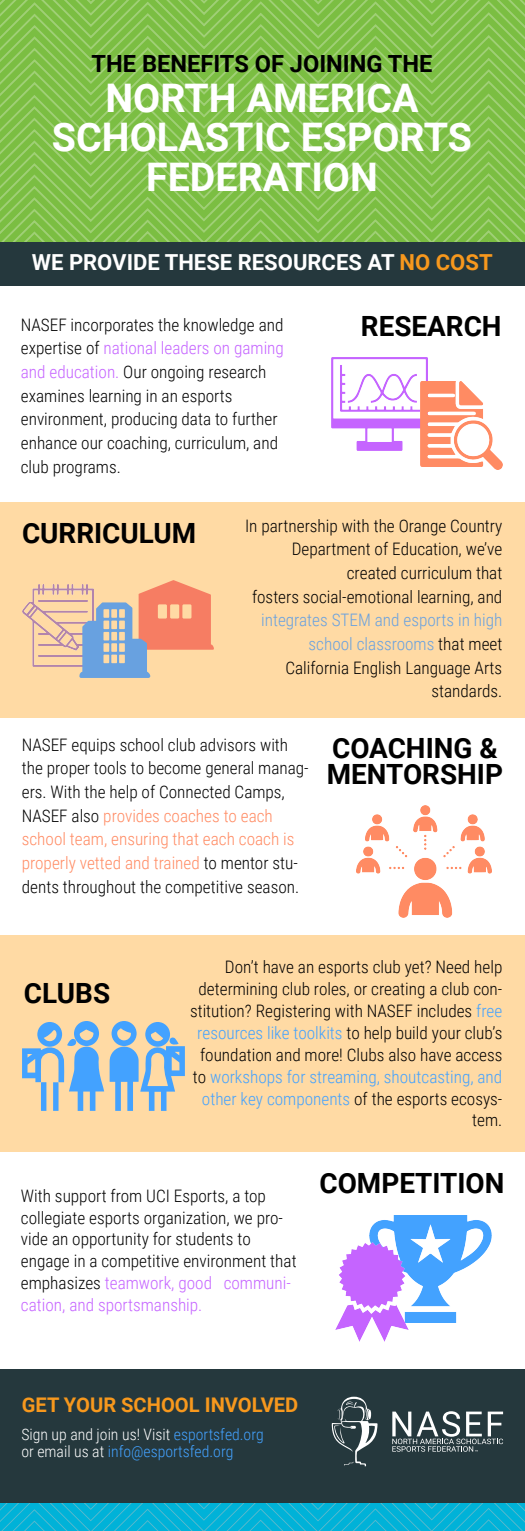
<style>
.page{position:relative;width:525px;height:1531px;background:#fff}
.page>*{position:absolute;margin:0;border:0;box-sizing:border-box;transform-origin:0 0}
.t1{font:700 39.38px/39.4px "Roboto";color:#fff;text-align:center}
.t2{font:700 27.82px/25.2px "Roboto";color:#000}
.t3{font:700 23.62px "Roboto";color:#000}
.t4{font:700 22.05px "Roboto";color:#fff}
.t5{font:700 20.12px "Roboto";color:#f7981d}
.t6{font:300 17.24px/23.6px "Roboto Condensed";color:#000}
.t7{font:300 15.75px/17.5px "Roboto Condensed";color:#43a2ff}
.s1{color:#f7981d}
.s2{color:#c564ff}
.s3{color:#68a1e0}
.s4{color:#ff8b63}
.s5{color:#43a2ff}
.s6{color:#fff}
</style>
<div class="page">
<svg style="left:0;top:0;width:525px;height:242px;background:#83c14d"></svg>
<svg style="left:0;top:80px;width:525px;height:62px;background:#82c14c"></svg>
<div style="left:0;top:285px;width:525px;height:895px;background:#ffdaa4"></div>
<div style="left:0;top:285px;width:525px;height:217px;background:#fff"></div>
<div style="left:0;top:242px;width:525px;height:43px;background:#25383d"></div>
<div style="left:0;top:718px;width:525px;height:217px;background:#fff"></div>
<img style="left:331px;top:357px;width:97px;height:94px">
<img style="left:420px;top:382px;width:82px;height:87px">
<div style="left:0;top:1152px;width:525px;height:216px;background:#fff"></div>
<div style="left:0;top:1368px;width:525px;height:134px;background:#25383d"></div>
<img style="left:356px;top:805px;width:136px;height:113px">
<img style="left:22px;top:584px;width:57px;height:82px">
<svg style="left:79px;top:580px;width:135px;height:98px"></svg>
<img style="left:370px;top:1215px;width:122px;height:107px">
<img style="left:335px;top:1242px;width:74px;height:99px">
<svg style="left:22px;top:1021px;width:82px;height:89px"></svg>
<svg style="left:110px;top:1021px;width:75px;height:89px"></svg>
<svg style="left:0;top:1396px;width:525px;height:135px"></svg>
<h3 class="t3" style="left:92px;top:47px;width:342px">THE BENEFITS OF JOINING THE</h3>
<h1 class="t1" style="left:52px;top:77px;width:422px">NORTH AMERICA<br>SCHOLASTIC ESPORTS<br>FEDERATION</h1>
<p class="t4" style="left:32px;top:247px;width:462px">WE PROVIDE THESE RESOURCES AT <span class="s1">NO COST</span></p>
<p class="t6" style="left:21px;top:312px;width:265px">NASEF incorporates the knowledge and expertise of <span class="s2">national leaders on gaming and education.</span> Our ongoing research examines learning in an esports environment, producing data to further enhance our coaching, curriculum, and club programs.</p>
<h2 class="t2" style="left:361px;top:312px;width:142px">RESEARCH</h2>
<h2 class="t2" style="left:22px;top:520px;width:176px">CURRICULUM</h2>
<p class="t6" style="left:245px;top:513px;width:259px;text-align:right">In partnership with the Orange Country Department of Education, we’ve created curriculum that<br>fosters social-emotional learning, and</p>
<p class="t6" style="left:261px;top:607px;width:243px;text-align:right"><span class="s3">integrates STEM and esports in high school classrooms</span> that meet<br>California English Language Arts standards.</p>
<p class="t6" style="left:22px;top:732px;width:288px">NASEF equips school club advisors with the proper tools to become general manag&shy;ers. With the help of Connected Camps, NASEF also <span class="s4">provides coaches to each school team, ensuring that each coach is properly vetted and trained</span> to mentor stu&shy;dents throughout the competitive season.</p>
<h2 class="t2" style="left:327px;top:735px;width:178px">COACHING &amp;<br>MENTORSHIP</h2>
<h2 class="t2" style="left:24px;top:979px;width:88px">CLUBS</h2>
<p class="t6" style="left:190px;top:955px;width:314px;line-height:21.9px;text-align:right">Don’t have an esports club yet? Need help determining club roles, or creating a club con&shy;stitution? Registering with NASEF includes <span class="s5">free resources like toolkits</span> to help build your club’s foundation and more! Clubs also have access to <span class="s5">workshops for streaming, shoutcasting, and other key components</span> of the esports ecosys&shy;tem.</p>
<p class="t6" style="left:21px;top:1184px;width:277px;line-height:21.9px">With support from UCI Esports, a top collegiate esports organization, we pro&shy;vide an opportunity for students to engage in a competitive environment that emphasizes <span class="s2">teamwork, good communi&shy;cation, and sportsmanship.</span></p>
<h2 class="t2" style="left:319px;top:1169px;width:187px">COMPETITION</h2>
<p class="t5" style="left:22px;top:1390px;width:278px">GET YOUR SCHOOL INVOLVED</p>
<p class="t7" style="left:21px;top:1424px;width:244px"><span class="s6">Sign up and join us! Visit</span> esportsfed.org <span class="s6">or email us at</span> info@esportsfed.org</p>
</div>
